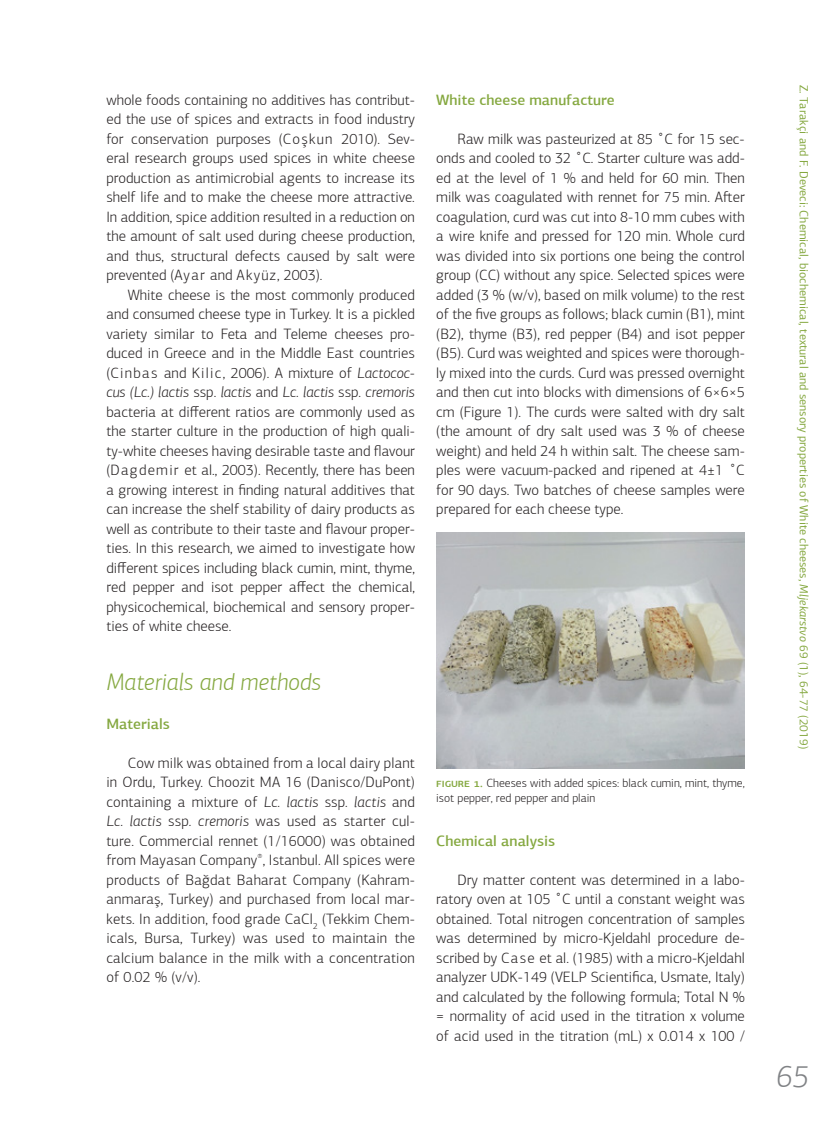
<style>
.page{position:relative;width:830px;height:1127px;background:#fff}
.page>*{position:absolute;margin:0;border:0;box-sizing:border-box;transform-origin:0 0}
.t1{font:italic 300 31.5px "PF Agora Sans Pro";color:#808285}
.t2{font:italic 300 24px "PF Agora Sans Pro";color:#85a840}
.t3{font:300 15px/19.5px "PF Agora Sans Pro";color:#231f20;text-align:justify}
.t4{font:500 15px "PF Agora Sans Pro";color:#85a840}
.t5{font:12px "PF Agora Sans Pro";color:#85a840}
.t6{font:300 12px/14.4px "PF Agora Sans Pro";color:#231f20}
.s1{font-style:italic}
.s2{font-weight:500;color:#85a840}
</style>
<div class="page">
<img style="left:436px;top:533px;width:308px;height:235px">
<p class="t3" style="left:106px;top:90px;width:310px">whole foods containing no additives has contribut&shy;ed the use of spices and extracts in food industry for conservation purposes (Coş kun 2010). Sev&shy;eral research groups used spices in white cheese production as antimicrobial agents to increase its shelf life and to make the cheese more attractive.<br>In addition, spice addition resulted in a reduction on the amount of salt used during cheese production, and thus, structural defects caused by salt were prevented (Ayar and Akyüz, 2003).</p>
<p class="t3" style="left:106px;top:285px;width:310px;text-indent:21px">White cheese is the most commonly produced and consumed cheese type in Turkey. It is a pickled variety similar to Feta and Teleme cheeses pro&shy;duced in Greece and in the Middle East countries (Cinbas and Kilic, 2006). A mixture of <span class="s1">Lactococ&shy;cus (Lc.) lactis</span> ssp. <span class="s1">lactis</span> and <span class="s1">Lc. lactis</span> ssp. <span class="s1">cremoris </span>bacteria at different ratios are commonly used as the starter culture in the production of high quali&shy;ty-white cheeses having desirable taste and flavour (Dagdemir et al., 2003). Recently, there has been a growing interest in finding natural additives that can increase the shelf stability of dairy products as well as contribute to their taste and flavour proper&shy;ties. In this research, we aimed to investigate how different spices including black cumin, mint, thyme, red pepper and isot pepper affect the chemical, physicochemical, biochemical and sensory proper&shy;ties of white cheese.</p>
<h2 class="t2" style="left:106px;top:668px;width:216px">Materials and methods</h2>
<p class="t4" style="left:106px;top:714px;width:65px">Materials</p>
<p class="t3" style="left:106px;top:753px;width:310px;text-indent:21px">Cow milk was obtained from a local dairy plant in Ordu, Turkey. Choozit MA 16 (Danisco/DuPont) containing a mixture of <span class="s1">Lc. lactis</span> ssp<span class="s1">. lactis</span> and <span class="s1">Lc. lactis</span> ssp<span class="s1">. cremoris</span> was used as starter cul&shy;ture. Commercial rennet (1/16000) was obtained from Mayasan Company<sup>®</sup>, Istanbul. All spices were products of Bağdat Baharat Company (Kahram&shy;anmaraş, Turkey) and purchased from local mar&shy;kets. In addition, food grade CaCl<sub>2</sub> (Tekkim Chem&shy;icals, Bursa, Turkey) was used to maintain the calcium balance in the milk with a concentration of 0.02 % (v/v).</p>
<p class="t4" style="left:436px;top:90px;width:180px">White cheese manufacture</p>
<p class="t3" style="left:436px;top:129px;width:310px;text-indent:21px">Raw milk was pasteurized at 85 ˚C for 15 sec&shy;onds and cooled to 32 ˚C. Starter culture was add&shy;ed at the level of 1 % and held for 60 min. Then milk was coagulated with rennet for 75 min. After coagulation, curd was cut into 8-10 mm cubes with a wire knife and pressed for 120 min. Whole curd was divided into six portions one being the control group (CC) without any spice. Selected spices were added (3 % (w/v), based on milk volume) to the rest of the five groups as follows; black cumin (B1), mint (B2), thyme (B3), red pepper (B4) and isot pepper (B5). Curd was weighted and spices were thorough&shy;ly mixed into the curds. Curd was pressed overnight and then cut into blocks with dimensions of 6×6×5 cm (Figure 1). The curds were salted with dry salt (the amount of dry salt used was 3 % of cheese weight) and held 24 h within salt. The cheese sam&shy;ples were vacuum-packed and ripened at 4±1 ˚C for 90 days. Two batches of cheese samples were prepared for each cheese type.</p>
<p class="t6" style="left:436px;top:776px;width:310px"><span class="s2">Figure 1.</span> Cheeses with added spices: black cumin, mint, thyme, isot pepper, red pepper and plain</p>
<p class="t4" style="left:436px;top:831px;width:120px">Chemical analysis</p>
<p class="t3" style="left:436px;top:870px;width:310px;text-indent:21px">Dry matter content was determined in a labo&shy;ratory oven at 105 ˚C until a constant weight was obtained. Total nitrogen concentration of samples was determined by micro-Kjeldahl procedure de&shy;scribed by Case et al. (1985) with a micro-Kjeldahl analyzer UDK-149 (VELP Scientifica, Usmate, Italy) and calculated by the following formula; Total N % = normality of acid used in the titration x volume of acid used in the titration (mL) x 0.014 x 100 /</p>
<p class="t5" style="left:810px;top:85px;width:665px;rotate:90deg">Z. Tarakçi and F. Deveci: Chemical, biochemical, textural and sensory properties of White cheeses, <span class="s1">Mljekarstvo</span> 69 (1), 64-77 (2019)</p>
<h1 class="t1" style="left:775px;top:1058px;width:34px">65</h1>
</div>
